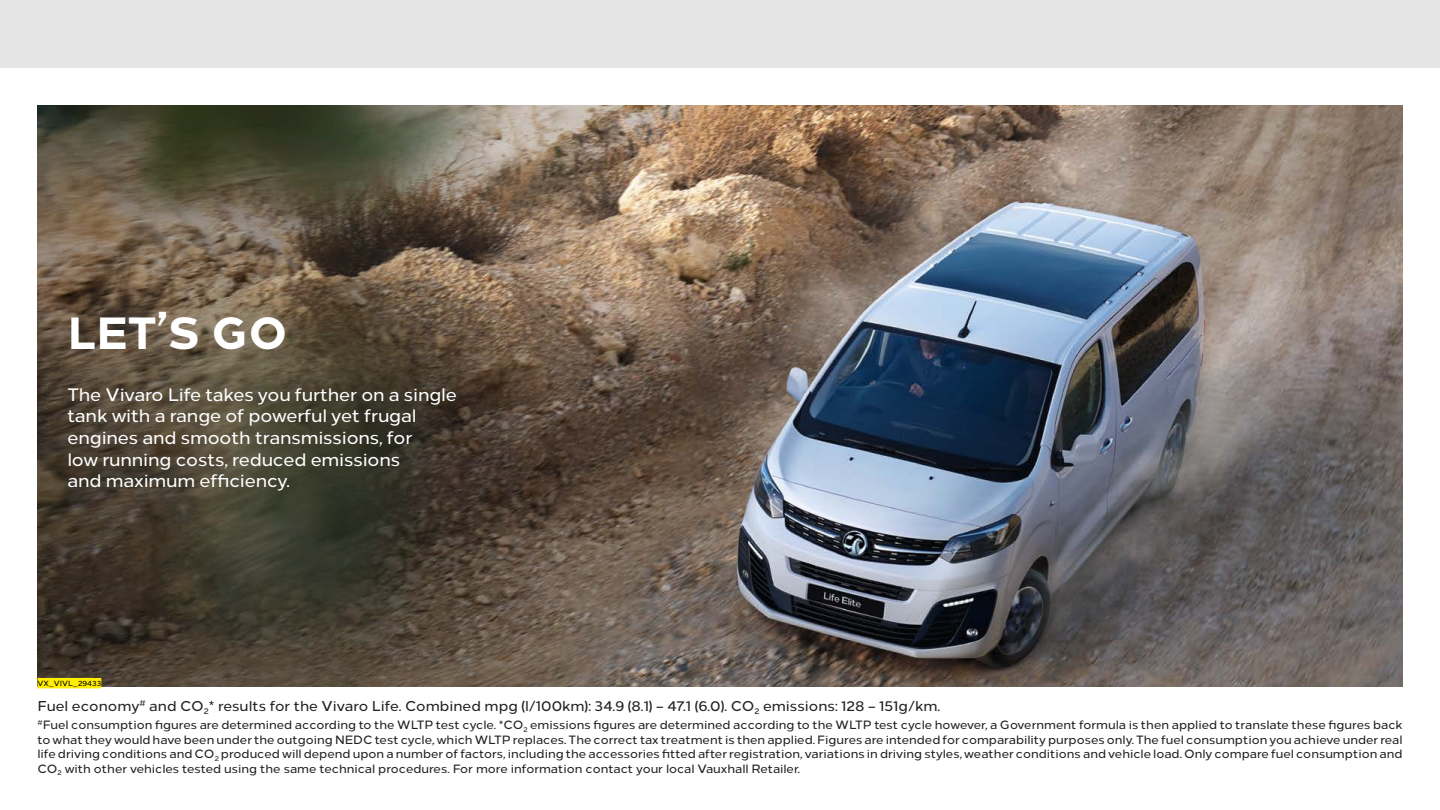
<style>
.page{position:relative;width:1440px;height:810px;background:#fff}
.page>*{position:absolute;margin:0;border:0;box-sizing:border-box;transform-origin:0 0}
.t1{font:800 45px "Vauxhall Neue";color:#fff}
.t2{font:18px/21.6px "Vauxhall Neue";letter-spacing:-.01em;color:#fff}
.t3{font:14.25px "Vauxhall Neue";color:#20201e}
.t4{font:12px/14.4px "Vauxhall Neue";color:#20201e;text-align:justify}
.t5{font:7.5px "Vauxhall Neue";color:#000}
</style>
<div class="page">
<img style="left:813px;top:105px;width:589px;height:581px">
<img style="left:38px;top:105px;width:775px;height:581px">
<div style="left:0;top:0;width:1440px;height:68px;background:#e5e5e5"></div>
<div style="left:38px;top:678px;width:63px;height:10px;background:#ffed00"></div>
<h1 class="t1" style="left:68px;top:296px;width:221px">LET’S GO</h1>
<h2 class="t2" style="left:68px;top:382px;width:391px">The Vivaro Life takes you further on a single tank with a range of powerful yet frugal engines and smooth transmissions, for<br>low running costs, reduced emissions<br>and maximum efficiency.</h2>
<p class="t5" style="left:38px;top:678px;width:65px">VX_VIVL_29433</p>
<p class="t3" style="left:38px;top:695px;width:904px">Fuel economy<sup>#</sup> and CO<sub>2</sub>* results for the Vivaro Life. Combined mpg (l/100km): 34.9 (8.1) – 47.1 (6.0). CO<sub>2</sub> emissions: 128 – 151g/km.</p>
<p class="t4" style="left:37px;top:717px;width:1367px"><sup>#</sup>Fuel consumption figures are determined according to the WLTP test cycle. *CO<sub>2</sub> emissions figures are determined according to the WLTP test cycle however, a Government formula is then applied to translate these figures back to what they would have been under the outgoing NEDC test cycle, which WLTP replaces. The correct tax treatment is then applied. Figures are intended for comparability purposes only. The fuel consumption you achieve under real life driving conditions and CO<sub>2</sub> produced will depend upon a number of factors, including the accessories fitted after registration, variations in driving styles, weather conditions and vehicle load. Only compare fuel consumption and CO<sub>2</sub> with other vehicles tested using the same technical procedures. For more information contact your local Vauxhall Retailer.</p>
</div>
